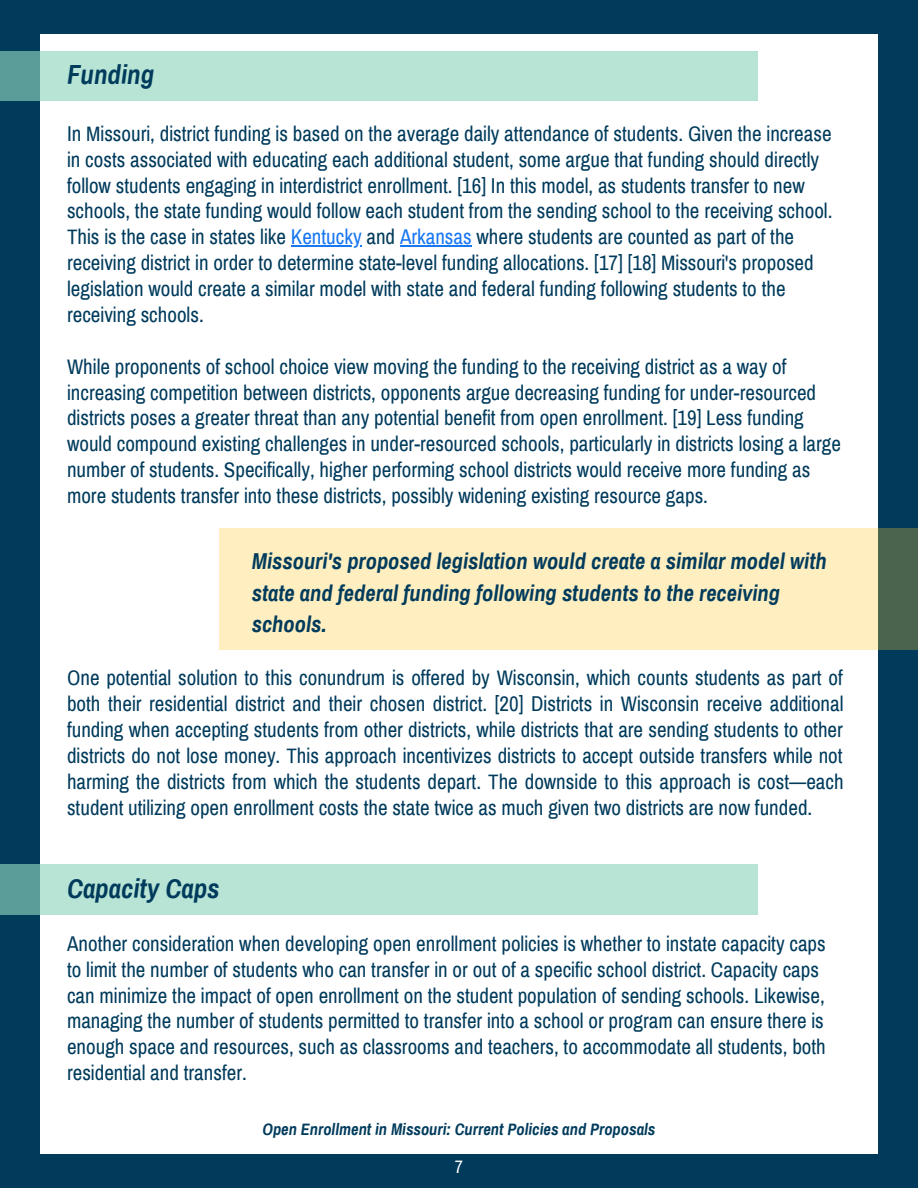
<style>
.page{position:relative;width:918px;height:1188px;background:#003b5c}
.page>*{position:absolute;margin:0;border:0;box-sizing:border-box;transform-origin:0 0}
.t1{font:italic 700 27px "Archivo Narrow";color:#003b5c}
.t2{font:italic 700 22.5px/31.5px "Archivo Narrow";color:#003b5c}
.t3{font:21px/25.8px "Archivo Narrow";color:#003b5c}
.t4{font:18px "Archivo Narrow";color:#fff}
.t5{font:italic 700 16.5px "Archivo Narrow";color:#003b5c}
.s1{color:#1877f2}
</style>
<div class="page">
<div style="left:40px;top:34px;width:838px;height:1120px;background:#fff"></div>
<div style="left:0;top:51px;width:758px;height:50px;background:#b7e4d5"></div>
<hr style="left:291px;top:245px;width:71px;height:2px;background:#1877f2">
<hr style="left:400px;top:245px;width:72px;height:2px;background:#1877f2">
<div style="left:0;top:865px;width:758px;height:49px;background:#b7e4d5"></div>
<div style="left:219px;top:529px;width:699px;height:120px;background:#ffeec0"></div>
<p class="t1" style="left:67px;top:59px;width:89px">Funding</p>
<p class="t3" style="left:67px;top:120px;width:767px">In Missouri, district funding is based on the average daily attendance of students. Given the increase in costs associated with educating each additional student, some argue that funding should directly follow students engaging in interdistrict enrollment. [16] In this model, as students transfer to new schools, the state funding would follow each student from the sending school to the receiving school.<br>This is the case in states like <span class="s1">Kentucky</span> and <span class="s1">Arkansas</span> where students are counted as part of the receiving district in order to determine state-level funding allocations. [17] [18] Missouri's proposed legislation would create a similar model with state and federal funding following students to the receiving schools.</p>
<p class="t3" style="left:67px;top:353px;width:776px">While proponents of school choice view moving the funding to the receiving district as a way of increasing competition between districts, opponents argue decreasing funding for under-resourced districts poses a greater threat than any potential benefit from open enrollment. [19] Less funding would compound existing challenges in under-resourced schools, particularly in districts losing a large number of students. Specifically, higher performing school districts would receive more funding as more students transfer into these districts, possibly widening existing resource gaps.</p>
<p class="t2" style="left:252px;top:545px;width:576px">Missouri's proposed legislation would create a similar model with state and federal funding following students to the receiving schools.</p>
<p class="t3" style="left:67px;top:665px;width:778px;text-align:justify">One potential solution to this conundrum is offered by Wisconsin, which counts students as part of both their residential district and their chosen district. [20] Districts in Wisconsin receive additional funding when accepting students from other districts, while districts that are sending students to other districts do not lose money. This approach incentivizes districts to accept outside transfers while not harming the districts from which the students depart. The downside to this approach is cost—each student utilizing open enrollment costs the state twice as much given two districts are now funded.</p>
<p class="t1" style="left:67px;top:873px;width:154px">Capacity Caps</p>
<p class="t3" style="left:67px;top:930px;width:760px">Another consideration when developing open enrollment policies is whether to instate capacity caps to limit the number of students who can transfer in or out of a specific school district. Capacity caps can minimize the impact of open enrollment on the student population of sending schools. Likewise, managing the number of students permitted to transfer into a school or program can ensure there is enough space and resources, such as classrooms and teachers, to accommodate all students, both residential and transfer.</p>
<p class="t5" style="left:263px;top:1119px;width:394px">Open Enrollment in Missouri: Current Policies and Proposals</p>
<p class="t4" style="left:455px;top:1156px;width:10px">7</p>
</div>
